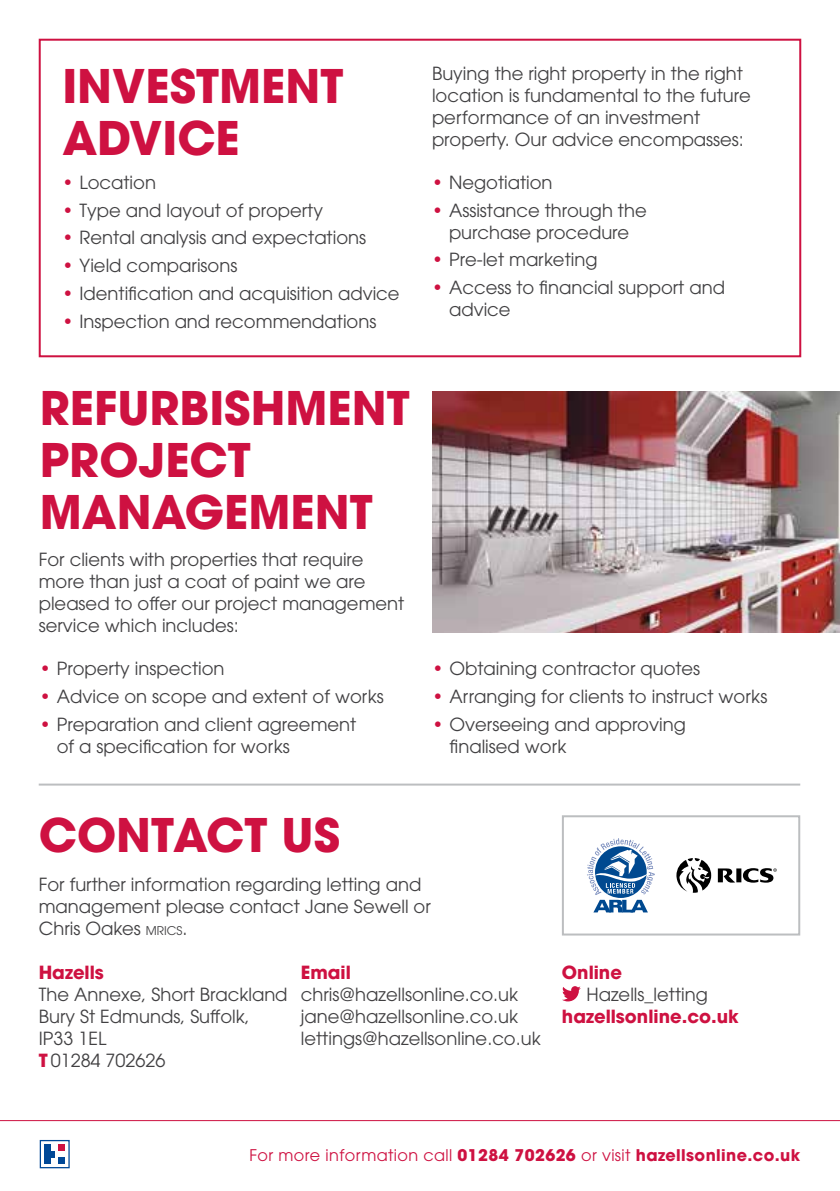
<style>
.page{position:relative;width:840px;height:1191px;background:#fff}
.page>*{position:absolute;margin:0;border:0;box-sizing:border-box;transform-origin:0 0}
.t1{font:700 46px/52px "Avant Garde";color:#ce1141}
.t2{font:18px/22px "ITC Avant Garde Pro";color:#414042}
.t3{font:700 18px "Avant Garde";color:#ce1141}
.t4{font:700 16px "Avant Garde";letter-spacing:.025em;color:#ce1141}
.s1{color:#ce1141}
.s2{font-size:12px}
.s3{font-family:"Avant Garde";font-weight:700;color:#ce1141}
.s4{font-family:"ITC Avant Garde Pro";font-weight:400}
</style>
<div class="page">
<img style="left:432px;top:391px;width:407px;height:241px">
<div style="left:39px;top:39px;width:761px;height:318px;border:2px solid #ce1141"></div>
<hr style="left:0;top:1120px;width:839px;height:1px;background:#ce1141">
<svg style="left:40px;top:1140px;width:30px;height:28px"></svg>
<svg style="left:676px;top:858px;width:100px;height:34px"></svg>
<svg style="left:587px;top:838px;width:67px;height:74px"></svg>
<hr style="left:39px;top:783px;width:760px;height:2px;background:#bcbec0">
<svg style="left:562px;top:986px;width:18px;height:15px"></svg>
<div style="left:561px;top:815px;width:238px;height:120px;border:2px solid #bcbec0"></div>
<h1 class="t1" style="left:62px;top:60px;width:282px">INVESTMENT<br>ADVICE</h1>
<p class="t2" style="left:62px;top:171px;width:95px"><span class="s1">•</span> Location</p>
<p class="t2" style="left:62px;top:199px;width:262px"><span class="s1">•</span> Type and layout of property</p>
<p class="t2" style="left:62px;top:227px;width:305px"><span class="s1">•</span> Rental analysis and expectations</p>
<p class="t2" style="left:62px;top:254px;width:176px"><span class="s1">•</span> Yield comparisons</p>
<p class="t2" style="left:62px;top:282px;width:338px"><span class="s1">•</span> Identification and acquisition advice</p>
<p class="t2" style="left:62px;top:310px;width:315px"><span class="s1">•</span> Inspection and recommendations</p>
<h1 class="t1" style="left:40px;top:382px;width:371px">REFURBISHMENT<br>PROJECT<br>MANAGEMENT</h1>
<p class="t2" style="left:39px;top:548px;width:367px">For clients with properties that require more than just a coat of paint we are pleased to offer our project management service which includes:</p>
<p class="t2" style="left:40px;top:657px;width:186px"><span class="s1">•</span> Property inspection</p>
<p class="t2" style="left:40px;top:685px;width:345px"><span class="s1">•</span> Advice on scope and extent of works</p>
<p class="t2" style="left:57px;top:713px;width:301px;text-indent:-17px"><span class="s1">•</span> Preparation and client agreement of a specification for works</p>
<p class="t2" style="left:432px;top:62px;width:320px">Buying the right property in the right location is fundamental to the future performance of an investment property. Our advice encompasses:</p>
<p class="t2" style="left:432px;top:171px;width:122px"><span class="s1">•</span> Negotiation</p>
<p class="t2" style="left:432px;top:199px;width:216px;text-align:center"><span class="s1">•</span> Assistance through the purchase procedure</p>
<p class="t2" style="left:432px;top:249px;width:167px"><span class="s1">•</span> Pre-let marketing</p>
<p class="t2" style="left:449px;top:276px;width:277px;text-indent:-17px"><span class="s1">•</span> Access to financial support and advice</p>
<p class="t2" style="left:432px;top:657px;width:269px"><span class="s1">•</span> Obtaining contractor quotes</p>
<p class="t2" style="left:432px;top:685px;width:336px"><span class="s1">•</span> Arranging for clients to instruct works</p>
<p class="t2" style="left:449px;top:713px;width:237px;text-indent:-17px"><span class="s1">•</span> Overseeing and approving finalised work</p>
<h1 class="t1" style="left:39px;top:808px;width:303px">CONTACT US</h1>
<p class="t2" style="left:39px;top:873px;width:393px">For further information regarding letting and management please contact Jane Sewell or<br>Chris Oakes <span class="s2">MRICS</span>.</p>
<p class="t3" style="left:39px;top:961px;width:67px">Hazells</p>
<p class="t2" style="left:39px;top:983px;width:250px">The Annexe, Short Brackland<br>Bury St Edmunds, Suffolk,<br>IP33 1EL<br><span class="s3">T</span> 01284 702626</p>
<p class="t3" style="left:301px;top:961px;width:51px">Email</p>
<p class="t2" style="left:301px;top:983px;width:241px">chris@hazellsonline.co.uk jane@hazellsonline.co.uk lettings@hazellsonline.co.uk</p>
<p class="t3" style="left:561px;top:961px;width:61px">Online</p>
<p class="t2" style="left:586px;top:983px;width:123px">Hazells_letting</p>
<p class="t3" style="left:561px;top:1005px;width:178px">hazellsonline.co.uk</p>
<p class="t4" style="left:249px;top:1144px;width:552px"><span class="s4">For more information call</span> 01284 702626 <span class="s4">or visit</span> hazellsonline.co.uk</p>
</div>
